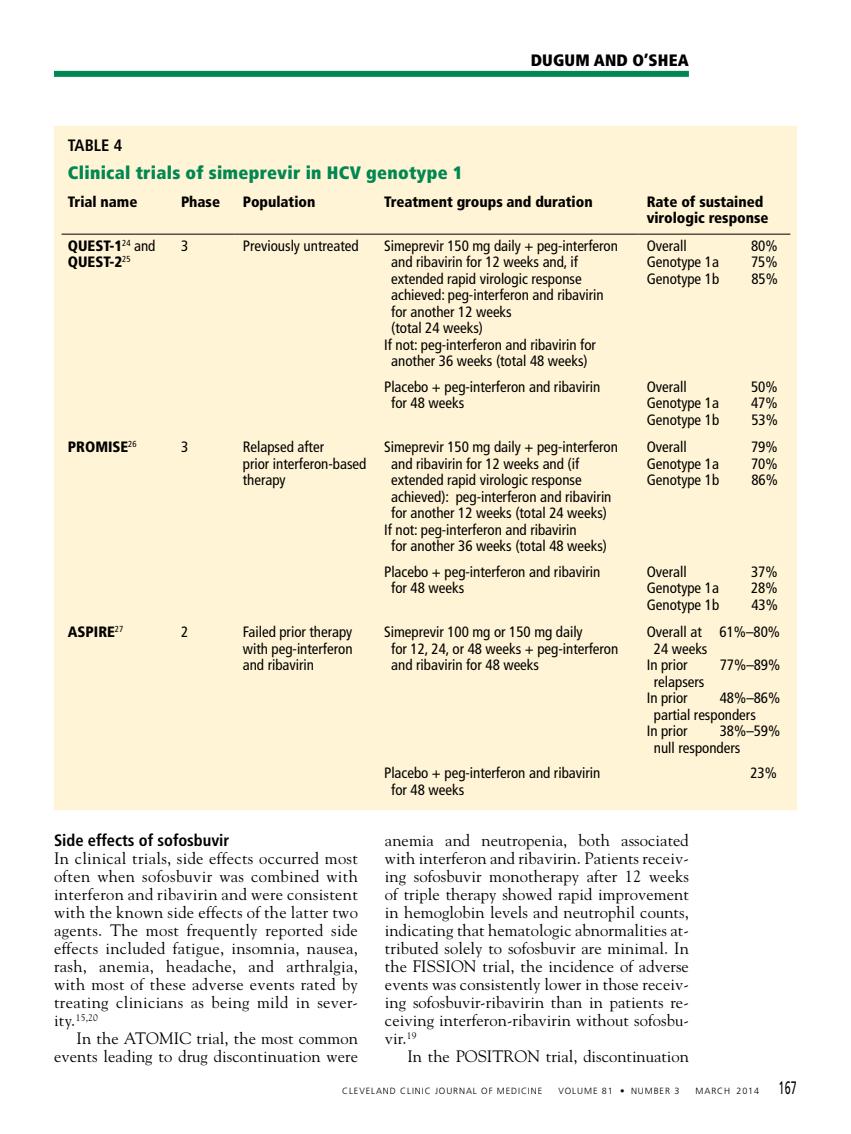
<style>
.page{position:relative;width:851px;height:1134px;background:#fff}
.page>*{position:absolute;margin:0;border:0;box-sizing:border-box;transform-origin:0 0}
.t1{font:900 condensed 18px "Frutiger LT Std";letter-spacing:.015em;color:#008752}
.t2{font:16.5px/18px "Goudy Std";letter-spacing:.005em;color:#000;text-align:justify}
.t3{font:700 condensed 16.5px "Frutiger LT Std";color:#000}
.t4{font:900 condensed 16.5px "Frutiger LT Std";letter-spacing:.01em;color:#000}
.t5{font:condensed 15px/16.5px "Frutiger LT Std";color:#000}
.t6{font:900 condensed 15px/16.5px "Frutiger LT Std";color:#000}
.t7{font:9.6px "Goudy Std";color:#000}
.t8{font:300 9px "Frutiger LT Std";letter-spacing:.1em;color:#000}
.s1{font-weight:400}
.s2{font-size:16.5px}
.s3{font-weight:400;font-size:18px}
</style>
<div class="page">
<div style="left:54px;top:71px;width:634px;height:6px;background:#008752"></div>
<div style="left:54px;top:126px;width:742px;height:684px;background:#fff4d5"></div>
<hr style="left:62px;top:234px;width:111px;height:1px;background:#000">
<hr style="left:173px;top:234px;width:62px;height:1px;background:#000">
<hr style="left:235px;top:234px;width:141px;height:1px;background:#000">
<hr style="left:376px;top:234px;width:262px;height:1px;background:#000">
<hr style="left:638px;top:234px;width:152px;height:1px;background:#000">
<p class="t4" style="left:530px;top:51px;width:160px">DUGUM AND O’SHEA</p>
<p class="t3" style="left:68px;top:135px;width:56px">TABLE 4</p>
<p class="t1" style="left:68px;top:162px;width:396px">Clinical trials of simeprevir in HCV genotype 1</p>
<p class="t6" style="left:68px;top:193px;width:71px">Trial name</p>
<p class="t6" style="left:181px;top:193px;width:41px">Phase</p>
<p class="t6" style="left:243px;top:193px;width:74px">Population</p>
<p class="t6" style="left:384px;top:193px;width:210px">Treatment groups and duration</p>
<p class="t6" style="left:646px;top:193px;width:123px">Rate of sustained virologic response</p>
<p class="t6" style="left:68px;top:237px;width:89px">QUEST-1<sup>24</sup> <span class="s1">and<br></span>QUEST-2<sup>25</sup></p>
<p class="t5" style="left:181px;top:237px;width:9px">3</p>
<p class="t5" style="left:243px;top:237px;width:117px">Previously untreated</p>
<p class="t5" style="left:384px;top:237px;width:235px">Simeprevir 150 mg daily + peg-interferon</p>
<p class="t5" style="left:646px;top:237px;width:42px">Overall</p>
<p class="t5" style="left:751px;top:237px;width:28px">80%</p>
<p class="t5" style="left:646px;top:254px;width:74px">Genotype 1a</p>
<p class="t5" style="left:751px;top:254px;width:28px">75%</p>
<p class="t5" style="left:646px;top:270px;width:74px">Genotype 1b</p>
<p class="t5" style="left:751px;top:270px;width:28px">85%</p>
<p class="t5" style="left:391px;top:254px;width:188px">and ribavirin for 12 weeks and, if</p>
<p class="t5" style="left:391px;top:270px;width:192px">extended rapid virologic response</p>
<p class="t5" style="left:391px;top:287px;width:214px">achieved: peg-interferon and ribavirin</p>
<p class="t5" style="left:391px;top:303px;width:122px">for another 12 weeks</p>
<p class="t5" style="left:391px;top:320px;width:93px">(total 24 weeks)</p>
<p class="t5" style="left:384px;top:336px;width:213px">If not: peg-interferon and ribavirin for</p>
<p class="t5" style="left:391px;top:353px;width:198px">another 36 weeks (total 48 weeks)</p>
<p class="t5" style="left:391px;top:378px;width:210px;text-indent:-7px">Placebo + peg-interferon and ribavirin for 48 weeks</p>
<p class="t5" style="left:646px;top:378px;width:42px">Overall</p>
<p class="t5" style="left:751px;top:378px;width:28px">50%</p>
<p class="t5" style="left:646px;top:395px;width:74px">Genotype 1a</p>
<p class="t5" style="left:751px;top:395px;width:28px">47%</p>
<p class="t5" style="left:646px;top:411px;width:74px">Genotype 1b</p>
<p class="t5" style="left:751px;top:411px;width:28px">53%</p>
<p class="t6" style="left:68px;top:439px;width:70px">PROMISE<sup>26</sup></p>
<p class="t5" style="left:181px;top:439px;width:9px">3</p>
<p class="t5" style="left:243px;top:439px;width:125px">Relapsed after<br>prior interferon-based therapy</p>
<p class="t5" style="left:384px;top:439px;width:235px">Simeprevir 150 mg daily + peg-interferon</p>
<p class="t5" style="left:391px;top:455px;width:189px">and ribavirin for 12 weeks and (if</p>
<p class="t5" style="left:391px;top:472px;width:192px">extended rapid virologic response</p>
<p class="t5" style="left:391px;top:488px;width:222px">achieved): peg-interferon and ribavirin</p>
<p class="t5" style="left:391px;top:505px;width:217px">for another 12 weeks (total 24 weeks)</p>
<p class="t5" style="left:384px;top:521px;width:194px">If not: peg-interferon and ribavirin</p>
<p class="t5" style="left:391px;top:538px;width:217px">for another 36 weeks (total 48 weeks)</p>
<p class="t5" style="left:391px;top:563px;width:210px;text-indent:-7px">Placebo + peg-interferon and ribavirin for 48 weeks</p>
<p class="t6" style="left:68px;top:624px;width:57px">ASPIRE<sup>27</sup></p>
<p class="t5" style="left:181px;top:624px;width:9px">2</p>
<p class="t5" style="left:243px;top:624px;width:111px;text-align:justify">Failed prior therapy with peg-interferon and ribavirin</p>
<p class="t5" style="left:391px;top:624px;width:228px;text-indent:-7px">Simeprevir 100 mg or 150 mg daily<br>for 12, 24, or 48 weeks + peg-interferon and ribavirin for 48 weeks</p>
<p class="t5" style="left:391px;top:765px;width:210px;text-indent:-7px">Placebo + peg-interferon and ribavirin for 48 weeks</p>
<p class="t5" style="left:646px;top:439px;width:42px">Overall</p>
<p class="t5" style="left:751px;top:439px;width:28px">79%</p>
<p class="t5" style="left:646px;top:455px;width:74px">Genotype 1a</p>
<p class="t5" style="left:751px;top:455px;width:28px">70%</p>
<p class="t5" style="left:646px;top:472px;width:74px">Genotype 1b</p>
<p class="t5" style="left:751px;top:472px;width:28px">86%</p>
<p class="t5" style="left:646px;top:563px;width:42px">Overall</p>
<p class="t5" style="left:751px;top:563px;width:28px">37%</p>
<p class="t5" style="left:646px;top:580px;width:74px">Genotype 1a</p>
<p class="t5" style="left:751px;top:580px;width:28px">28%</p>
<p class="t5" style="left:646px;top:596px;width:74px">Genotype 1b</p>
<p class="t5" style="left:751px;top:596px;width:28px">43%</p>
<p class="t5" style="left:646px;top:624px;width:135px">Overall at 61%–80%</p>
<p class="t5" style="left:654px;top:640px;width:55px">24 weeks</p>
<p class="t5" style="left:646px;top:657px;width:42px">In prior</p>
<p class="t5" style="left:719px;top:657px;width:62px">77%–89%</p>
<p class="t5" style="left:646px;top:673px;width:59px;text-indent:7px">relapsers<br>In prior</p>
<p class="t5" style="left:719px;top:690px;width:62px">48%–86%</p>
<p class="t5" style="left:654px;top:706px;width:103px">partial responders</p>
<p class="t5" style="left:646px;top:723px;width:42px">In prior</p>
<p class="t5" style="left:654px;top:723px;width:128px;text-indent:66px">38%–59% null responders</p>
<p class="t5" style="left:750px;top:765px;width:28px">23%</p>
<p class="t3" style="left:54px;top:830px;width:177px">Side effects of sofosbuvir</p>
<p class="t2" style="left:54px;top:849px;width:305px">In clinical trials, side effects occurred most often when sofosbuvir was combined with interferon and ribavirin and were consistent with the known side effects of the latter two agents. The most frequently reported side effects included fatigue, insomnia, nausea, rash, anemia, headache, and arthralgia, with most of these adverse events rated by treating clinicians as being mild in sever-</p>
<p class="t7" style="left:54px;top:1011px;width:46px"><span class="s2">ity.</span>15,20</p>
<p class="t2" style="left:54px;top:1029px;width:305px;text-align:right">In the ATOMIC trial, the most common events leading to drug discontinuation were</p>
<p class="t2" style="left:385px;top:831px;width:305px">anemia and neutropenia, both associated with interferon and ribavirin. Patients receiv&shy;ing sofosbuvir monotherapy after 12 weeks of triple therapy showed rapid improvement in hemoglobin levels and neutrophil counts, indicating that hematologic abnormalities at&shy;tributed solely to sofosbuvir are minimal. In the FISSION trial, the incidence of adverse events was consistently lower in those receiv&shy;ing sofosbuvir-ribavirin than in patients re&shy;ceiving interferon-ribavirin without sofosbu&shy;vir.<sup>19</sup></p>
<p class="t2" style="left:407px;top:1047px;width:283px">In the POSITRON trial, discontinuation</p>
<p class="t8" style="left:342px;top:1085px;width:202px">CLEVELAND CLINIC JOURNAL OF MEDICINE</p>
<p class="t8" style="left:558px;top:1085px;width:122px">VOLUME 81 • NUMBER 3</p>
<p class="t8" style="left:695px;top:1085px;width:103px">MARCH 2014 <span class="s3">167</span></p>
</div>
